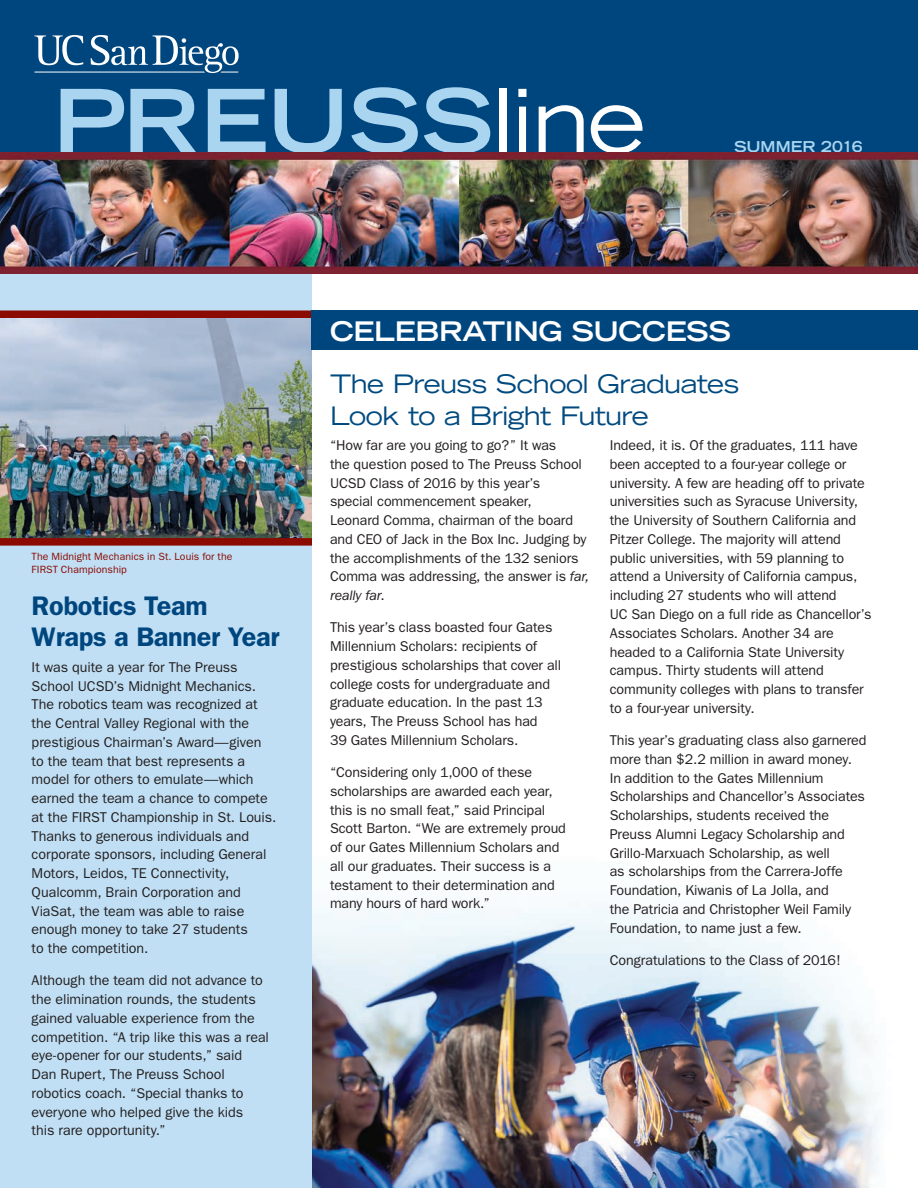
<style>
.page{position:relative;width:918px;height:1188px;background:#fff}
.page>*{position:absolute;margin:0;border:0;box-sizing:border-box;transform-origin:0 0}
.t1{font:700 expanded 87px "Trade Gothic LH";letter-spacing:-.01em;color:#aad5f1}
.t2{font:600 27px/31.5px "Franklin Gothic";letter-spacing:-.01em;color:#00467e}
.t3{font:700 expanded 27px "Trade Gothic LH";letter-spacing:-.015em;color:#fff}
.t4{font:expanded 25.5px/31.5px "Trade Gothic LH";letter-spacing:-.025em;color:#004a7f}
.t5{font:700 expanded 15px "Trade Gothic LH";color:#aad5f1}
.t6{font:14.25px/18.8px "Franklin Gothic";letter-spacing:-.005em;color:#231f20}
.t7{font:10.5px/12.6px "Franklin Gothic";letter-spacing:.01em;color:#8b0a02}
.s1{font-weight:400;color:#fff}
.s2{font-style:italic}
</style>
<div class="page">
<img style="left:312px;top:907px;width:568px;height:281px">
<div style="left:0;top:220px;width:312px;height:968px;background:#c0dff4"></div>
<img style="left:0;top:318px;width:312px;height:220px">
<div style="left:0;top:310px;width:312px;height:8px;background:#8b0a02"></div>
<div style="left:0;top:538px;width:312px;height:8px;background:#8b0a02"></div>
<div style="left:312px;top:310px;width:606px;height:40px;background:#00467e"></div>
<div style="left:0;top:0;width:918px;height:181px;background:#00467e"></div>
<svg style="left:34px;top:35px;width:205px;height:38px"></svg>
<img style="left:0;top:152px;width:918px;height:121px">
<h1 class="t1" style="left:53px;top:64px;width:594px">PREUSS<span class="s1">line</span></h1>
<p class="t5" style="left:734px;top:137px;width:130px">SUMMER 2016</p>
<p class="t7" style="left:32px;top:550px;width:202px">The Midnight Mechanics in St. Louis for the<br>FIRST Championship</p>
<h2 class="t2" style="left:32px;top:590px;width:249px">Robotics Team<br>Wraps a Banner Year</h2>
<p class="t6" style="left:32px;top:658px;width:246px">It was quite a year for The Preuss School UCSD’s Midnight Mechanics.<br>The robotics team was recognized at the Central Valley Regional with the prestigious Chairman’s Award—given to the team that best represents a model for others to emulate—which earned the team a chance to compete at the FIRST Championship in St. Louis.<br>Thanks to generous individuals and corporate sponsors, including General Motors, Leidos, TE Connectivity, Qualcomm, Brain Corporation and ViaSat, the team was able to raise enough money to take 27 students<br>to the competition.</p>
<p class="t6" style="left:32px;top:971px;width:239px">Although the team did not advance to the elimination rounds, the students gained valuable experience from the competition. “A trip like this was a real eye-opener for our students,” said Dan Rupert, The Preuss School robotics coach. “Special thanks to everyone who helped give the kids this rare opportunity.”</p>
<h2 class="t3" style="left:330px;top:314px;width:402px">CELEBRATING SUCCESS</h2>
<h3 class="t4" style="left:330px;top:368px;width:411px">The Preuss School Graduates<br>Look to a Bright Future</h3>
<p class="t6" style="left:330px;top:436px;width:261px">“How far are you going to go?” It was<br>the question posed to The Preuss School UCSD Class of 2016 by this year’s<br>special commencement speaker,<br>Leonard Comma, chairman of the board and CEO of Jack in the Box Inc. Judging by the accomplishments of the 132 seniors Comma was addressing, the answer is <span class="s2">far, really far</span>.</p>
<p class="t6" style="left:330px;top:618px;width:233px">This year’s class boasted four Gates Millennium Scholars: recipients of prestigious scholarships that cover all college costs for undergraduate and graduate education. In the past 13 years, The Preuss School has had<br>39 Gates Millennium Scholars.</p>
<p class="t6" style="left:330px;top:763px;width:238px">“Considering only 1,000 of these scholarships are awarded each year, this is no small feat,” said Principal Scott Barton. “We are extremely proud of our Gates Millennium Scholars and all our graduates. Their success is a testament to their determination and many hours of hard work.”</p>
<p class="t6" style="left:610px;top:436px;width:263px">Indeed, it is. Of the graduates, 111 have been accepted to a four-year college or university. A few are heading off to private universities such as Syracuse University, the University of Southern California and Pitzer College. The majority will attend public universities, with 59 planning to attend a University of California campus, including 27 students who will attend<br>UC San Diego on a full ride as Chancellor’s Associates Scholars. Another 34 are headed to a California State University campus. Thirty students will attend community colleges with plans to transfer to a four-year university.</p>
<p class="t6" style="left:610px;top:731px;width:258px">This year’s graduating class also garnered more than $2.2 million in award money.<br>In addition to the Gates Millennium Scholarships and Chancellor’s Associates Scholarships, students received the Preuss Alumni Legacy Scholarship and Grillo-Marxuach Scholarship, as well<br>as scholarships from the Carrera-Joffe Foundation, Kiwanis of La Jolla, and<br>the Patricia and Christopher Weil Family Foundation, to name just a few.</p>
<p class="t6" style="left:610px;top:951px;width:232px">Congratulations to the Class of 2016!</p>
</div>
